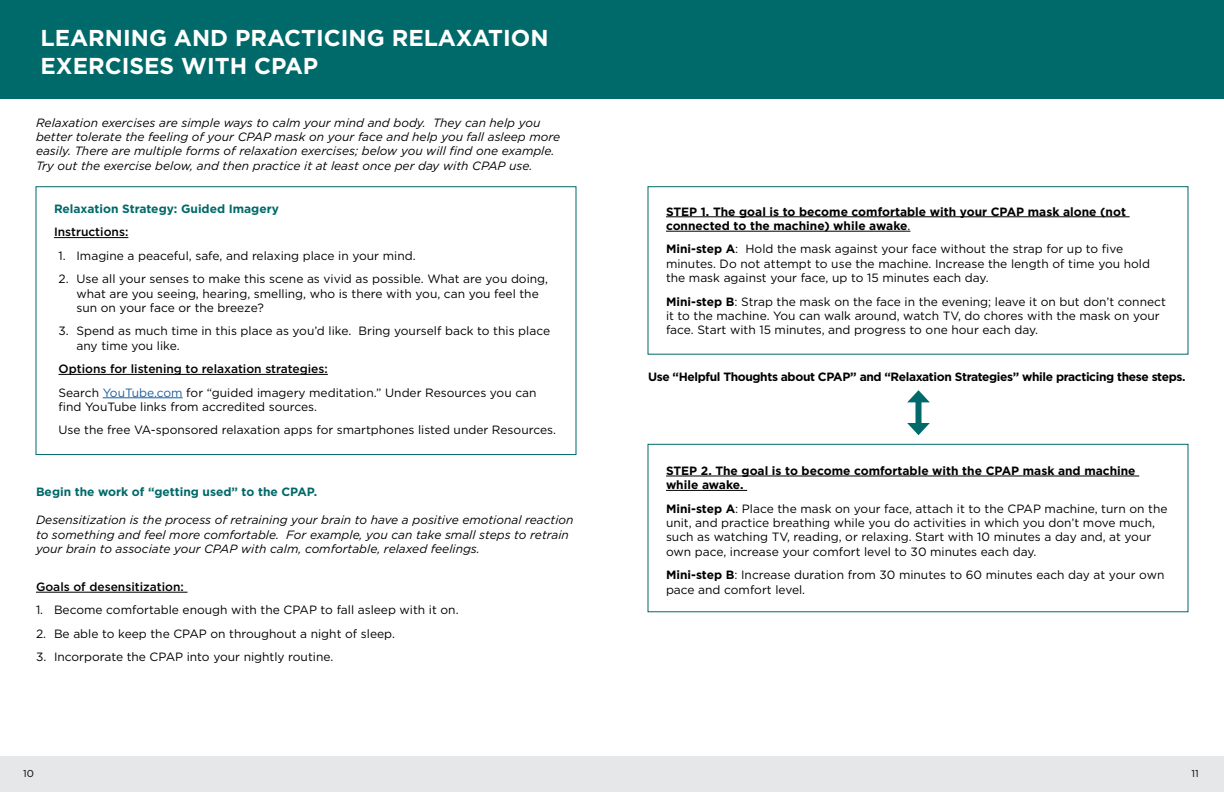
<style>
.page{position:relative;width:1224px;height:792px;background:#fff}
.page>*{position:absolute;margin:0;border:0;box-sizing:border-box;transform-origin:0 0}
.t1{font:700 23px/27.6px "Gotham";color:#fff}
.t2{font:12px/14.4px "Gotham";color:#000}
.t3{font:italic 12px/14.4px "Gotham";color:#000}
.t4{font:700 12px/14.4px "Gotham";color:#000}
.t5{font:700 12px "Gotham";letter-spacing:-.03em;color:#000}
.t6{font:500 12px "Gotham";color:#000}
.t7{font:700 12px "Gotham";color:#006969}
.t8{font:10px "Gotham";color:#000}
.s1{color:#215e9e}
.s2{font-weight:400}
.s3{font-weight:700}
</style>
<div class="page">
<div style="left:0;top:756px;width:1224px;height:36px;background:#e6e7e8"></div>
<div style="left:0;top:0;width:1224px;height:99px;background:#006969"></div>
<hr style="left:54px;top:237px;width:74px;height:1px;background:#000">
<hr style="left:58px;top:374px;width:270px;height:1px;background:#000">
<hr style="left:103px;top:397px;width:80px;height:1px;background:#215e9e">
<hr style="left:36px;top:592px;width:152px;height:1px;background:#000">
<div style="left:36px;top:186px;width:540px;height:269px;border:1px solid #006969"></div>
<hr style="left:666px;top:216px;width:464px;height:1px;background:#000">
<hr style="left:666px;top:231px;width:244px;height:1px;background:#000">
<hr style="left:666px;top:476px;width:473px;height:1px;background:#000">
<hr style="left:666px;top:490px;width:81px;height:1px;background:#000">
<div style="left:648px;top:186px;width:540px;height:169px;border:1px solid #006969"></div>
<div style="left:648px;top:444px;width:540px;height:168px;border:1px solid #006969"></div>
<div style="left:916px;top:398px;width:6px;height:30px;background:#006969"></div>
<svg style="left:907px;top:390px;width:23px;height:12px"></svg>
<svg style="left:907px;top:423px;width:23px;height:12px"></svg>
<h2 class="t1" style="left:40px;top:24px;width:510px">LEARNING AND PRACTICING RELAXATION<br>EXERCISES WITH CPAP</h2>
<p class="t3" style="left:36px;top:115px;width:526px">Relaxation exercises are simple ways to calm your mind and body. They can help you better tolerate the feeling of your CPAP mask on your face and help you fall asleep more easily. There are multiple forms of relaxation exercises; below you will find one example.<br>Try out the exercise below, and then practice it at least once per day with CPAP use.</p>
<h3 class="t7" style="left:54px;top:201px;width:226px">Relaxation Strategy: Guided Imagery</h3>
<h4 class="t6" style="left:54px;top:224px;width:76px">Instructions:</h4>
<p class="t2" style="left:58px;top:248px;width:359px">1. Imagine a peaceful, safe, and relaxing place in your mind.</p>
<p class="t2" style="left:76px;top:271px;width:473px;text-indent:-18px">2. Use all your senses to make this scene as vivid as possible. What are you doing, what are you seeing, hearing, smelling, who is there with you, can you feel the sun on your face or the breeze?</p>
<p class="t2" style="left:76px;top:324px;width:475px;text-indent:-18px">3. Spend as much time in this place as you’d like. Bring yourself back to this place any time you like.</p>
<h4 class="t6" style="left:58px;top:361px;width:271px">Options for listening to relaxation strategies:</h4>
<p class="t2" style="left:58px;top:385px;width:480px">Search <span class="s1">YouTube.com</span> for “guided imagery meditation.” Under Resources you can find YouTube links from accredited sources.</p>
<p class="t2" style="left:58px;top:423px;width:499px">Use the free VA-sponsored relaxation apps for smartphones listed under Resources.</p>
<h3 class="t7" style="left:36px;top:483px;width:283px">Begin the work of “getting used” to the CPAP.</h3>
<p class="t3" style="left:36px;top:513px;width:539px">Desensitization is the process of retraining your brain to have a positive emotional reaction to something and feel more comfortable. For example, you can take small steps to retrain your brain to associate your CPAP with calm, comfortable, relaxed feelings.</p>
<h4 class="t6" style="left:36px;top:579px;width:149px">Goals of desensitization:</h4>
<p class="t2" style="left:36px;top:603px;width:424px">1. Become comfortable enough with the CPAP to fall asleep with it on.</p>
<p class="t2" style="left:36px;top:626px;width:360px">2. Be able to keep the CPAP on throughout a night of sleep.</p>
<p class="t2" style="left:36px;top:650px;width:299px">3. Incorporate the CPAP into your nightly routine.</p>
<p class="t4" style="left:666px;top:204px;width:462px">STEP 1. The goal is to become comfortable with your CPAP mask alone (not connected to the machine) while awake<span class="s2">.</span></p>
<p class="t2" style="left:666px;top:242px;width:486px"><span class="s3">Mini-step A</span>: Hold the mask against your face without the strap for up to five minutes. Do not attempt to use the machine. Increase the length of time you hold the mask against your face, up to 15 minutes each day.</p>
<p class="t2" style="left:666px;top:294px;width:501px"><span class="s3">Mini-step B</span>: Strap the mask on the face in the evening; leave it on but don’t connect it to the machine. You can walk around, watch TV, do chores with the mask on your face. Start with 15 minutes, and progress to one hour each day.</p>
<p class="t5" style="left:648px;top:369px;width:539px">Use “Helpful Thoughts about CPAP” and “Relaxation Strategies” while practicing these steps.</p>
<p class="t4" style="left:666px;top:463px;width:471px">STEP 2. The goal is to become comfortable with the CPAP mask and machine while awake.</p>
<p class="t2" style="left:666px;top:501px;width:503px"><span class="s3">Mini-step A</span>: Place the mask on your face, attach it to the CPAP machine, turn on the unit, and practice breathing while you do activities in which you don’t move much, such as watching TV, reading, or relaxing. Start with 10 minutes a day and, at your own pace, increase your comfort level to 30 minutes each day.</p>
<p class="t2" style="left:666px;top:567px;width:500px"><span class="s3">Mini-step B</span>: Increase duration from 30 minutes to 60 minutes each day at your own pace and comfort level.</p>
<p class="t8" style="left:23px;top:768px;width:12px">10</p>
<p class="t8" style="left:1192px;top:768px;width:9px">11</p>
</div>
